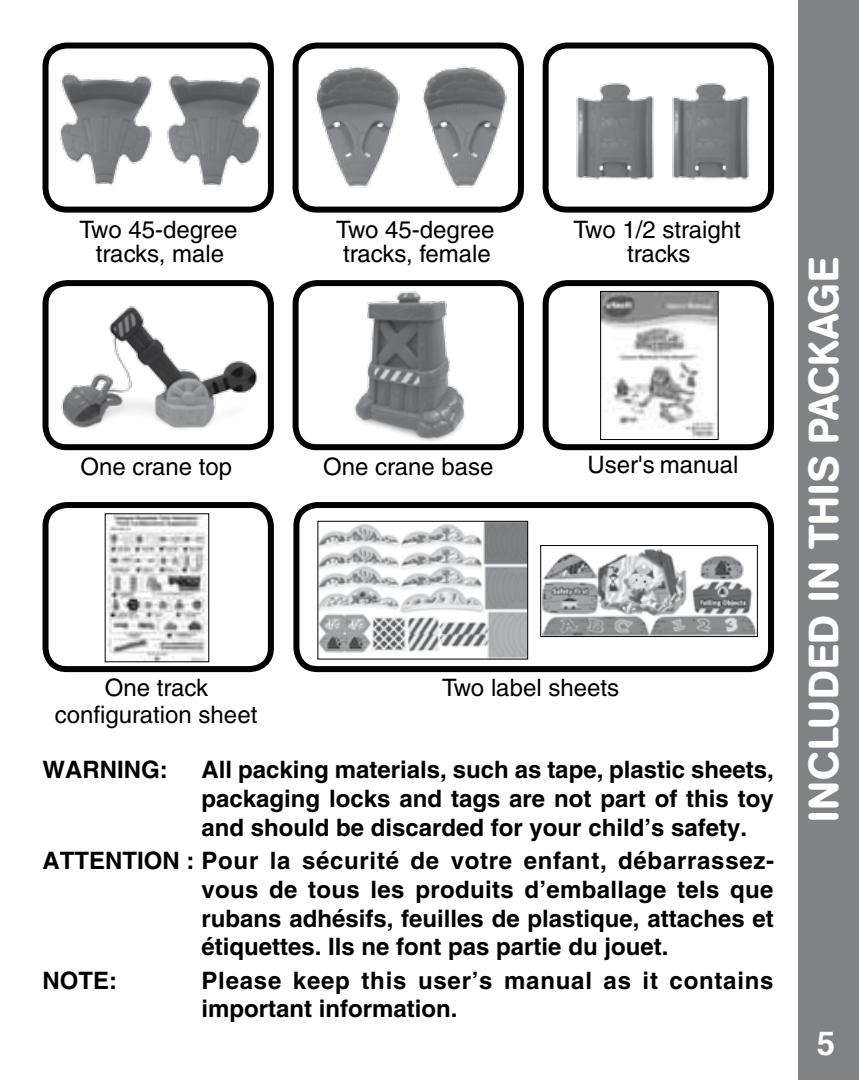
<style>
.page{position:relative;width:859px;height:1080px;background:#fff}
.page>*{position:absolute;margin:0;border:0;box-sizing:border-box;transform-origin:0 0}
.t1{font:500 42px "AG Book Rounded";letter-spacing:.01em;color:#fff}
.t2{font:700 33px "Helvetica";color:#fff}
.t3{font:700 24px/28.8px "Helvetica";color:#000;text-align:justify}
.t4{font:500 24px/24px "Helvetica";color:#000;text-align:center}
.t5{font:700 24px/28.8px "Helvetica";letter-spacing:.03em;color:#000}
</style>
<div class="page">
<div style="left:798px;top:0;width:61px;height:1080px;background:#808285"></div>
<div style="left:543px;top:43px;width:231px;height:170px;border:6px solid #000;border-radius:21px"></div>
<div style="left:293px;top:43px;width:231px;height:170px;border:6px solid #000;border-radius:21px"></div>
<div style="left:43px;top:43px;width:231px;height:170px;border:6px solid #000;border-radius:21px"></div>
<img style="left:576px;top:83px;width:173px;height:97px">
<img style="left:315px;top:66px;width:85px;height:122px">
<img style="left:422px;top:66px;width:95px;height:130px">
<img style="left:60px;top:73px;width:93px;height:113px">
<img style="left:167px;top:74px;width:94px;height:113px">
<div style="left:293px;top:280px;width:231px;height:170px;border:6px solid #000;border-radius:21px"></div>
<div style="left:43px;top:280px;width:231px;height:170px;border:6px solid #000;border-radius:21px"></div>
<div style="left:543px;top:280px;width:231px;height:170px;border:6px solid #000;border-radius:21px"></div>
<div style="left:43px;top:502px;width:231px;height:170px;border:6px solid #000;border-radius:21px"></div>
<div style="left:293px;top:502px;width:481px;height:170px;border:6px solid #000;border-radius:21px"></div>
<img style="left:50px;top:306px;width:214px;height:136px">
<img style="left:353px;top:285px;width:118px;height:160px">
<img style="left:320px;top:523px;width:206px;height:134px">
<div style="left:318px;top:521px;width:210px;height:138px;border:1px solid #000"></div>
<img style="left:542px;top:548px;width:214px;height:87px">
<div style="left:540px;top:545px;width:218px;height:92px;border:1px solid #000"></div>
<img style="left:107px;top:516px;width:100px;height:144px">
<img style="left:602px;top:293px;width:114px;height:145px">
<div style="left:600px;top:291px;width:118px;height:149px;border:1px solid #000"></div>
<p class="t4" style="left:79px;top:217px;width:160px">Two 45-degree tracks, male</p>
<p class="t4" style="left:336px;top:217px;width:160px;text-align:left">Two 45-degree tracks, female</p>
<p class="t4" style="left:573px;top:217px;width:169px">Two 1/2 straight tracks</p>
<p class="t4" style="left:80px;top:454px;width:153px">One crane top</p>
<p class="t4" style="left:323px;top:454px;width:172px">One crane base</p>
<p class="t4" style="left:588px;top:452px;width:152px">User's manual</p>
<p class="t4" style="left:105px;top:676px;width:105px">One track</p>
<p class="t4" style="left:442px;top:676px;width:178px">Two label sheets</p>
<p class="t4" style="left:55px;top:703px;width:204px">configuration sheet</p>
<p class="t3" style="left:43px;top:755px;width:127px">WARNING:</p>
<p class="t3" style="left:202px;top:755px;width:574px">All packing materials, such as tape, plastic sheets, packaging locks and tags are not part of this toy and should be discarded for your child’s safety.</p>
<p class="t3" style="left:202px;top:846px;width:574px;text-indent:-159px">ATTENTION : Pour la sécurité de votre enfant, débarrassez&shy;vous de tous les produits d’emballage tels que rubans adhésifs, feuilles de plastique, attaches et étiquettes. Ils ne font pas partie du jouet.</p>
<p class="t3" style="left:43px;top:965px;width:76px">NOTE:</p>
<p class="t5" style="left:202px;top:965px;width:574px">Please keep this user’s manual as it contains important information.</p>
<h1 class="t1" style="left:799px;top:822px;width:566px;rotate:-90deg">Included In This Package</h1>
<h2 class="t2" style="left:817px;top:1016px;width:20px">5</h2>
</div>
